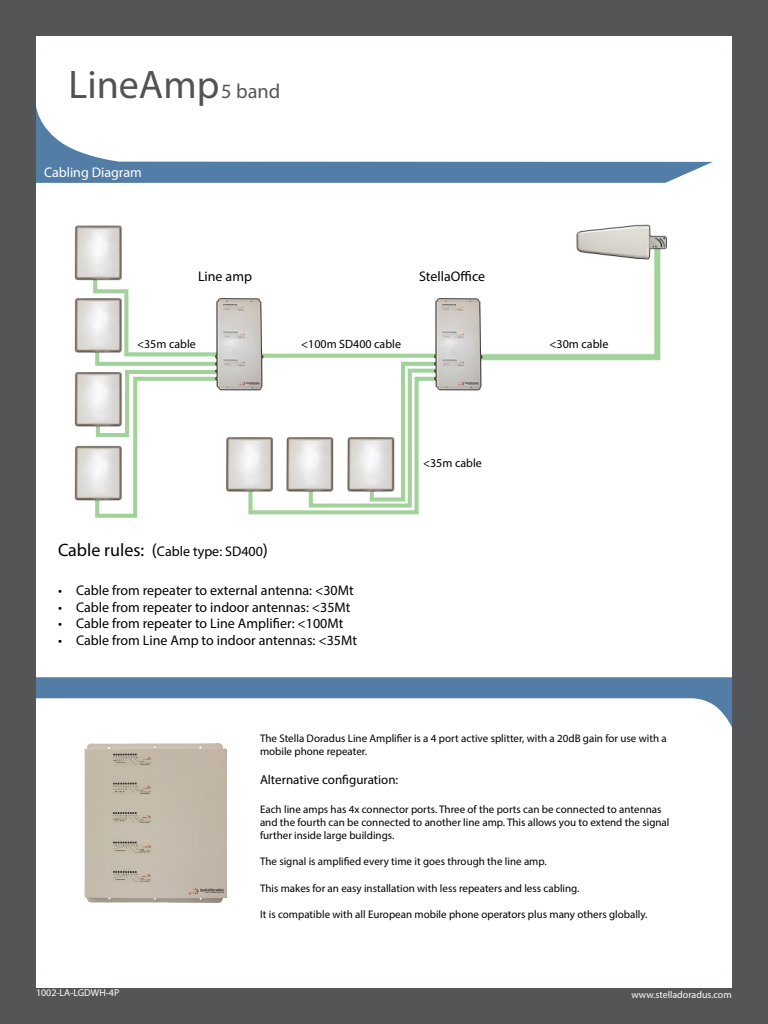
<style>
.page{position:relative;width:768px;height:1024px;background:#545557}
.page>*{position:absolute;margin:0;border:0;box-sizing:border-box;transform-origin:0 0}
.t1{font:40px "Myriad Pro";color:#525353}
.t2{font:20.4px "Myriad Pro";color:#545557}
.t3{font:14px "Myriad Pro";color:#000}
.t4{font:14px "Myriad Pro";color:#fff}
.t5{font:13px "Myriad Pro";color:#000}
.t6{font:12px "Myriad Pro";color:#000}
.t7{font:11px/13.2px "Myriad Pro";color:#000}
.t8{font:10px "Myriad Pro";color:#fff}
.s1{font-size:18px}
</style>
<div class="page">
<div style="left:36px;top:36px;width:696px;height:952px;background:#fff"></div>
<svg style="left:36px;top:106px;width:677px;height:77px"></svg>
<svg style="left:36px;top:677px;width:696px;height:50px"></svg>
<img style="left:74px;top:224px;width:593px;height:294px">
<img style="left:84px;top:743px;width:143px;height:160px">
<p class="t1" style="left:68px;top:60px;width:152px">LineAmp</p>
<p class="t2" style="left:221px;top:79px;width:61px">5 band</p>
<p class="t4" style="left:44px;top:164px;width:99px">Cabling Diagram</p>
<p class="t3" style="left:198px;top:268px;width:56px">Line amp</p>
<p class="t3" style="left:419px;top:268px;width:68px">StellaOffice</p>
<p class="t6" style="left:137px;top:336px;width:60px">&lt;35m cable</p>
<p class="t6" style="left:301px;top:336px;width:101px">&lt;100m SD400 cable</p>
<p class="t6" style="left:550px;top:336px;width:60px">&lt;30m cable</p>
<p class="t6" style="left:423px;top:455px;width:60px">&lt;35m cable</p>
<p class="t3" style="left:58px;top:543px;width:212px"><span class="s1">Cable rules: (</span>Cable type: SD400<span class="s1">)</span></p>
<p class="t3" style="left:58px;top:581px;width:297px">• Cable from repeater to external antenna: &lt;30Mt</p>
<p class="t3" style="left:58px;top:598px;width:294px">• Cable from repeater to indoor antennas: &lt;35Mt</p>
<p class="t3" style="left:58px;top:615px;width:287px">• Cable from repeater to Line Amplifier: &lt;100Mt</p>
<p class="t3" style="left:58px;top:632px;width:301px">• Cable from Line Amp to indoor antennas: &lt;35Mt</p>
<p class="t8" style="left:36px;top:986px;width:85px">1002-LA-LGDWH-4P</p>
<p class="t7" style="left:260px;top:731px;width:408px">The Stella Doradus Line Amplifier is a 4 port active splitter, with a 20dB gain for use with a mobile phone repeater.</p>
<p class="t5" style="left:260px;top:771px;width:140px">Alternative configuration:</p>
<p class="t7" style="left:260px;top:802px;width:411px">Each line amps has 4x connector ports. Three of the ports can be connected to antennas and the fourth can be connected to another line amp. This allows you to extend the signal further inside large buildings.</p>
<p class="t7" style="left:260px;top:855px;width:288px">The signal is amplified every time it goes through the line amp.</p>
<p class="t7" style="left:260px;top:881px;width:321px">This makes for an easy installation with less repeaters and less cabling.</p>
<p class="t7" style="left:260px;top:908px;width:389px">It is compatible with all European mobile phone operators plus many others globally.</p>
<p class="t8" style="left:632px;top:988px;width:102px">www.stelladoradus.com</p>
</div>
